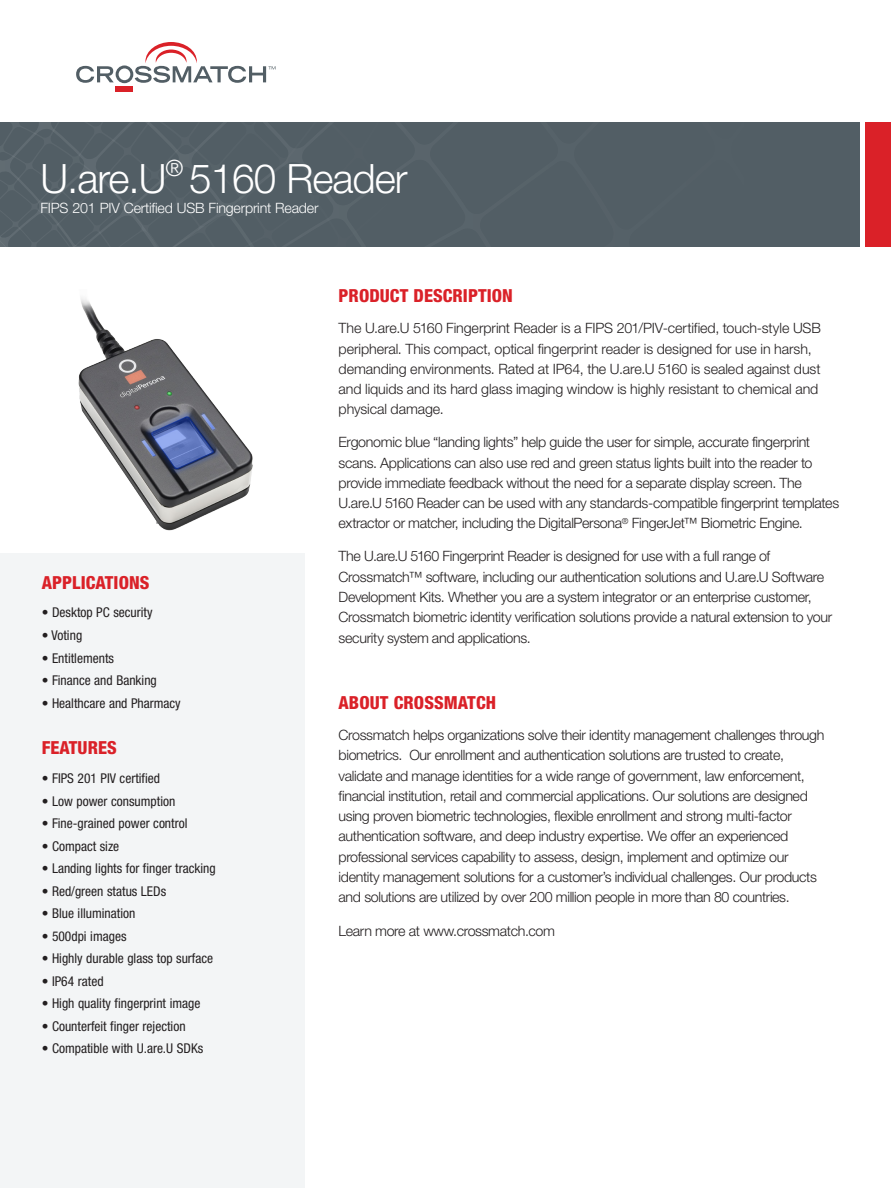
<style>
.page{position:relative;width:891px;height:1188px;background:#fff}
.page>*{position:absolute;margin:0;border:0;box-sizing:border-box;transform-origin:0 0}
.t1{font:300 40.5px "Helvetica Neue LT Std";letter-spacing:-.025em;color:#fff}
.subhead{font:800 condensed 18px "Helvetica Neue LT Std";letter-spacing:.005em;color:#da2128}
.Fließtext_Schwarz{font:300 14.25px/20.2px "Helvetica Neue LT Std";letter-spacing:-.02em;color:#231f20}
.front_page_BLACK_TEX{font:300 14.25px/20.2px "Helvetica Neue LT Std";letter-spacing:-.025em;color:#231f20}
.body{font:300 14.25px "Helvetica Neue LT Std";letter-spacing:-.015em;color:#fff}
.specs{font:condensed 13.5px "Helvetica Neue LT Std";color:#231f20}
</style>
<div class="page">
<div style="left:0;top:122px;width:859px;height:125px;background:#525e65"></div>
<div style="left:865px;top:122px;width:26px;height:125px;background:#da2128"></div>
<svg style="left:0;top:122px;width:332px;height:125px"></svg>
<div style="left:0;top:554px;width:304px;height:634px;background:#f3f5f6"></div>
<div style="left:116px;top:86px;width:17px;height:6px;background:#da2128"></div>
<svg style="left:76px;top:42px;width:200px;height:41px"></svg>
<img style="left:78px;top:297px;width:175px;height:234px">
<p class="t1" style="left:40px;top:153px;width:369px">U.are.U<sup>®</sup> 5160 Reader</p>
<p class="body" style="left:40px;top:199px;width:280px">FIPS 201 PIV Certified USB Fingerprint Reader</p>
<p class="subhead" style="left:42px;top:571px;width:109px">APPLICATIONS</p>
<p class="specs" style="left:42px;top:605px;width:112px">• Desktop PC security</p>
<p class="specs" style="left:42px;top:627px;width:42px">• Voting</p>
<p class="specs" style="left:42px;top:650px;width:74px">• Entitlements</p>
<p class="specs" style="left:42px;top:672px;width:117px">• Finance and Banking</p>
<p class="specs" style="left:42px;top:695px;width:140px">• Healthcare and Pharmacy</p>
<p class="subhead" style="left:42px;top:737px;width:77px">FEATURES</p>
<p class="specs" style="left:42px;top:770px;width:120px">• FIPS 201 PIV certified</p>
<p class="specs" style="left:42px;top:793px;width:135px">• Low power consumption</p>
<p class="specs" style="left:42px;top:815px;width:147px">• Fine-grained power control</p>
<p class="specs" style="left:42px;top:838px;width:79px">• Compact size</p>
<p class="specs" style="left:42px;top:861px;width:176px">• Landing lights for finger tracking</p>
<p class="specs" style="left:42px;top:883px;width:126px">• Red/green status LEDs</p>
<p class="specs" style="left:42px;top:906px;width:95px">• Blue illumination</p>
<p class="specs" style="left:42px;top:928px;width:86px">• 500dpi images</p>
<p class="specs" style="left:42px;top:951px;width:173px">• Highly durable glass top surface</p>
<p class="specs" style="left:42px;top:973px;width:63px">• IP64 rated</p>
<p class="specs" style="left:42px;top:996px;width:160px">• High quality fingerprint image</p>
<p class="specs" style="left:42px;top:1018px;width:145px">• Counterfeit finger rejection</p>
<p class="specs" style="left:42px;top:1041px;width:163px">• Compatible with U.are.U SDKs</p>
<p class="subhead" style="left:339px;top:285px;width:176px">PRODUCT DESCRIPTION</p>
<p class="Fließtext_Schwarz" style="left:339px;top:318px;width:484px">The U.are.U 5160 Fingerprint Reader is a FIPS 201/PIV-certified, touch-style USB peripheral. This compact, optical fingerprint reader is designed for use in harsh, demanding environments. Rated at IP64, the U.are.U 5160 is sealed against dust and liquids and its hard glass imaging window is highly resistant to chemical and physical damage.</p>
<p class="Fließtext_Schwarz" style="left:339px;top:432px;width:502px">Ergonomic blue “landing lights” help guide the user for simple, accurate fingerprint scans. Applications can also use red and green status lights built into the reader to provide immediate feedback without the need for a separate display screen. The U.are.U 5160 Reader can be used with any standards-compatible fingerprint templates extractor or matcher, including the DigitalPersona<sup>®</sup> FingerJet™ Biometric Engine.</p>
<p class="Fließtext_Schwarz" style="left:339px;top:546px;width:495px">The U.are.U 5160 Fingerprint Reader is designed for use with a full range of Crossmatch™ software, including our authentication solutions and U.are.U Software Development Kits. Whether you are a system integrator or an enterprise customer, Crossmatch biometric identity verification solutions provide a natural extension to your security system and applications.</p>
<p class="subhead" style="left:339px;top:692px;width:159px">ABOUT CROSSMATCH</p>
<p class="front_page_BLACK_TEX" style="left:339px;top:725px;width:487px">Crossmatch helps organizations solve their identity management challenges through biometrics. Our enrollment and authentication solutions are trusted to create, validate and manage identities for a wide range of government, law enforcement, financial institution, retail and commercial applications. Our solutions are designed using proven biometric technologies, flexible enrollment and strong multi-factor authentication software, and deep industry expertise. We offer an experienced professional services capability to assess, design, implement and optimize our identity management solutions for a customer’s individual challenges. Our products and solutions are utilized by over 200 million people in more than 80 countries.</p>
<p class="front_page_BLACK_TEX" style="left:339px;top:920px;width:218px">Learn more at www.crossmatch.com</p>
</div>
